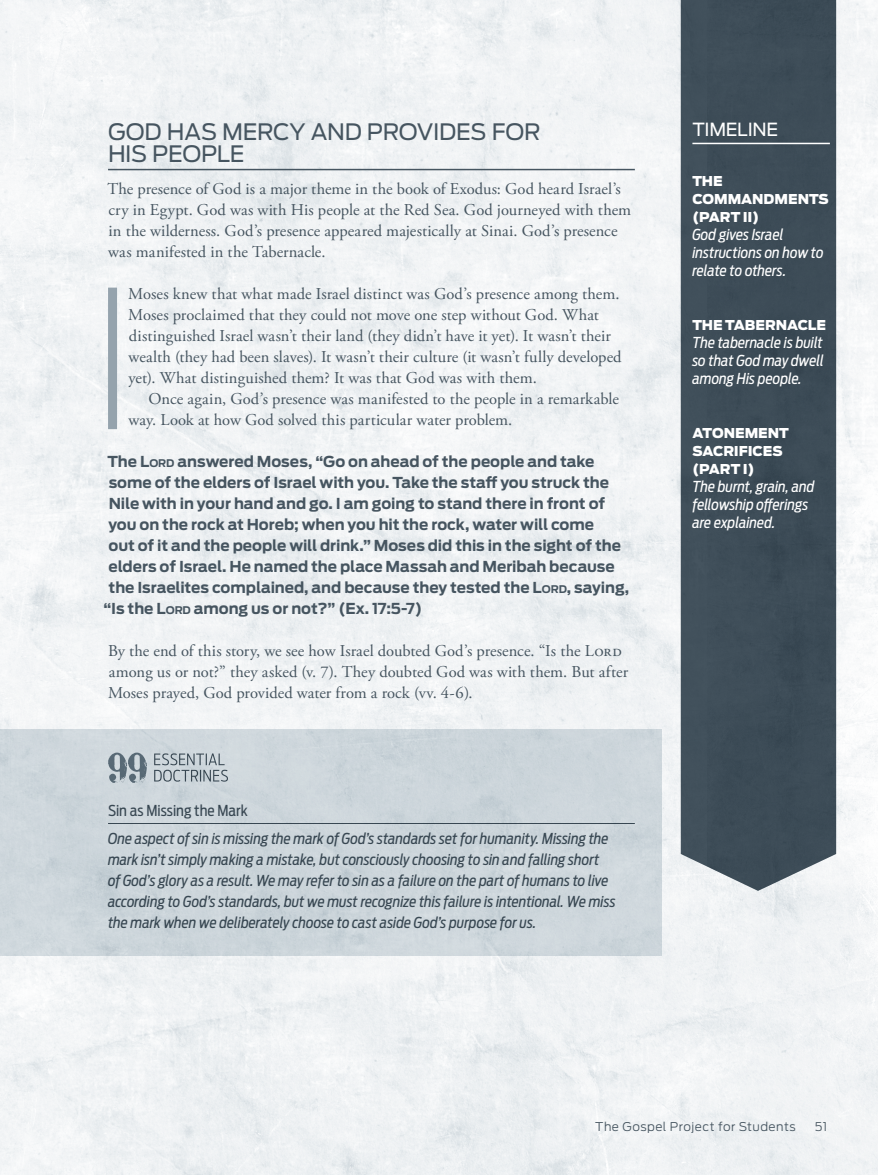
<style>
.page{position:relative;width:878px;height:1175px;background:#fff}
.page>*{position:absolute;margin:0;border:0;box-sizing:border-box;transform-origin:0 0}
.header1{font:22.5px/22.5px "Antenna";letter-spacing:-.015em;color:#465560}
.t1{font:18px "Antenna";letter-spacing:-.015em;color:#fff}
.body_noindent{font:16.5px/21px "Adobe Garamond Pro";letter-spacing:.005em;color:#465560}
.scripture{font:700 15px "Antenna";letter-spacing:-.005em;color:#465560}
.t2{font:italic 15px/21px "Antenna Cond";color:#465560}
.timeline_description{font:italic 15px/18px "Antenna Cond";color:#fff}
.t3{font:15px "Antenna Cond";color:#465560}
.timeline_header{font:900 13.5px/18px "Antenna";letter-spacing:-.005em;color:#fff}
.t4{font:300 12px "Antenna";letter-spacing:.04em;color:#465560}
.s1{font-style:inherit}
.s2{font-size:10.5px}
</style>
<div class="page">
<img style="left:0;top:0;width:878px;height:1174px">
<div style="left:0;top:729px;width:662px;height:227px;background:#cdd6db"></div>
<svg style="left:680px;top:0;width:27px;height:890px;background:#55636d"></svg>
<div style="left:707px;top:0;width:129px;height:890px;background:#3d4c57"></div>
<hr style="left:108px;top:169px;width:526px;height:1px;background:#465560">
<div style="left:108px;top:287px;width:9px;height:142px;background:#95a3ad"></div>
<hr style="left:692px;top:143px;width:137px;height:1px;background:#fff">
<svg style="left:108px;top:752px;width:39px;height:31px"></svg>
<svg style="left:154px;top:753px;width:74px;height:28px"></svg>
<hr style="left:108px;top:823px;width:526px;height:1px;background:#465560">
<p class="header1" style="left:108px;top:120px;width:434px">GOD HAS MERCY AND PROVIDES FOR<br>HIS PEOPLE</p>
<p class="body_noindent" style="left:107px;top:178px;width:525px">The presence of God is a major theme in the book of Exodus: God heard Israel’s cry in Egypt. God was with His people at the Red Sea. God journeyed with them in the wilderness. God’s presence appeared majestically at Sinai. God’s presence was manifested in the Tabernacle.</p>
<p class="body_noindent" style="left:128px;top:283px;width:495px">Moses knew that what made Israel distinct was God’s presence among them.<br>Moses proclaimed that they could not move one step without God. What distinguished Israel wasn’t their land (they didn’t have it yet). It wasn’t their wealth (they had been slaves). It wasn’t their culture (it wasn’t fully developed yet). What distinguished them? It was that God was with them.</p>
<p class="body_noindent" style="left:128px;top:388px;width:492px;text-indent:20px">Once again, God’s presence was manifested to the people in a remarkable way. Look at how God solved this particular water problem.</p>
<p class="scripture" style="left:107px;top:452px;width:488px">The <span class="s1">L</span><span class="s2">ORD</span> answered Moses, “Go on ahead of the people and take</p>
<p class="scripture" style="left:109px;top:473px;width:502px">some of the elders of Israel with you. Take the staff you struck the</p>
<p class="scripture" style="left:109px;top:494px;width:498px">Nile with in your hand and go. I am going to stand there in front of</p>
<p class="scripture" style="left:108px;top:515px;width:487px">you on the rock at Horeb; when you hit the rock, water will come</p>
<p class="scripture" style="left:108px;top:536px;width:514px">out of it and the people will drink.” Moses did this in the sight of the</p>
<p class="scripture" style="left:108px;top:557px;width:507px">elders of Israel. He named the place Massah and Meribah because</p>
<p class="scripture" style="left:109px;top:578px;width:522px">the Israelites complained, and because they tested the <span class="s1">L</span><span class="s2">ORD</span>, saying,</p>
<p class="scripture" style="left:103px;top:599px;width:320px">“Is the <span class="s1">L</span><span class="s2">ORD</span> among us or not?” (Ex. 17:5-7)</p>
<p class="body_noindent" style="left:108px;top:640px;width:521px">By the end of this story, we see how Israel doubted God’s presence. “Is the Lord among us or not?” they asked (v. 7). They doubted God was with them. But after<br>Moses prayed, God provided water from a rock (vv. 4-6).</p>
<p class="t3" style="left:108px;top:802px;width:141px">Sin as Missing the Mark</p>
<p class="t2" style="left:108px;top:828px;width:509px">One aspect of sin is missing the mark of God’s standards set for humanity. Missing the mark isn’t simply making a mistake, but consciously choosing to sin and falling short<br>of God’s glory as a result. We may refer to sin as a failure on the part of humans to live according to God’s standards, but we must recognize this failure is intentional. We miss the mark when we deliberately choose to cast aside God’s purpose for us.</p>
<p class="t1" style="left:692px;top:119px;width:87px">TIMELINE</p>
<p class="timeline_header" style="left:692px;top:172px;width:138px">THE<br>COMMANDMENTS (PART II)</p>
<p class="timeline_description" style="left:692px;top:226px;width:133px">God gives Israel instructions on how to relate to others.</p>
<p class="timeline_header" style="left:692px;top:316px;width:135px">THE TABERNACLE</p>
<p class="timeline_description" style="left:692px;top:334px;width:133px;text-align:justify">The tabernacle is built so that God may dwell among His people.</p>
<p class="timeline_header" style="left:692px;top:424px;width:98px">ATONEMENT<br>SACRIFICES (PART I)</p>
<p class="timeline_description" style="left:692px;top:478px;width:124px">The burnt, grain, and fellowship offerings are explained.</p>
<p class="t4" style="left:595px;top:1119px;width:202px">The Gospel Project for Students</p>
<p class="t4" style="left:814px;top:1119px;width:14px">51</p>
</div>
